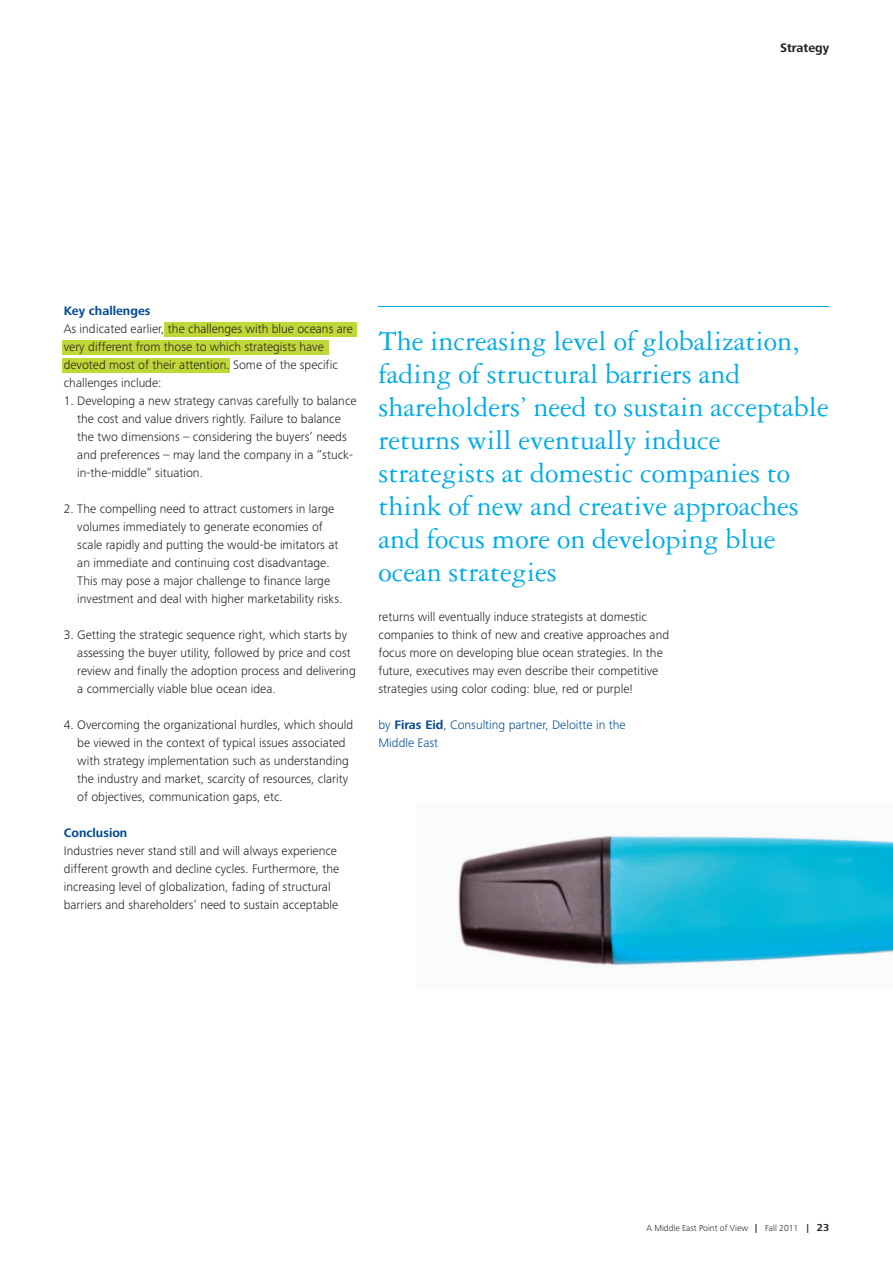
<style>
.page{position:relative;width:893px;height:1263px;background:#fff}
.page>*{position:absolute;margin:0;border:0;box-sizing:border-box;transform-origin:0 0}
.t1{font:30px/33px "Garamond 3 LT Std";color:#00abe7}
.t2{font:300 12.75px/18px "Frutiger Next Pro";color:#231f20}
.t3{font:300 12.75px/18px "Frutiger Next Pro";color:#014a94}
.t4{font:700 12.75px "Frutiger Next Pro";color:#014a94}
.t5{font:700 12.75px "Frutiger Next Pro";color:#231f20}
.t6{font:300 9px "Frutiger Next Pro";color:#231f20}
.s1{font-weight:700}
.s2{font-weight:700;font-size:10.5px}
</style>
<div class="page">
<div style="left:62px;top:340px;width:267px;height:15px;background:#c0d738"></div>
<div style="left:165px;top:322px;width:192px;height:14px;background:#c0d738"></div>
<div style="left:62px;top:359px;width:168px;height:14px;background:#c0d738"></div>
<hr style="left:378px;top:306px;width:451px;height:1px;background:#00abe7">
<img style="left:457px;top:835px;width:436px;height:131px">
<p class="t5" style="left:780px;top:43px;width:50px">Strategy</p>
<p class="t4" style="left:64px;top:307px;width:88px">Key challenges</p>
<p class="t2" style="left:64px;top:321px;width:291px">As indicated earlier, the challenges with blue oceans are very different from those to which strategists have devoted most of their attention. Some of the specific challenges include:</p>
<p class="t2" style="left:77px;top:393px;width:281px;text-indent:-13px">1. Developing a new strategy canvas carefully to balance the cost and value drivers rightly. Failure to balance the two dimensions – considering the buyers’ needs and preferences – may land the company in a “stuck&shy;in-the-middle” situation.</p>
<p class="t2" style="left:77px;top:501px;width:267px;text-indent:-13px">2. The compelling need to attract customers in large volumes immediately to generate economies of scale rapidly and putting the would-be imitators at an immediate and continuing cost disadvantage.<br>This may pose a major challenge to finance large investment and deal with higher marketability risks.</p>
<p class="t2" style="left:77px;top:627px;width:280px;text-indent:-14px">3. Getting the strategic sequence right, which starts by assessing the buyer utility, followed by price and cost review and finally the adoption process and delivering a commercially viable blue ocean idea.</p>
<p class="t2" style="left:77px;top:717px;width:277px;text-indent:-13px">4. Overcoming the organizational hurdles, which should be viewed in the context of typical issues associated with strategy implementation such as understanding the industry and market, scarcity of resources, clarity of objectives, communication gaps, etc.</p>
<p class="t4" style="left:64px;top:829px;width:65px">Conclusion</p>
<p class="t2" style="left:64px;top:843px;width:277px">Industries never stand still and will always experience different growth and decline cycles. Furthermore, the increasing level of globalization, fading of structural barriers and shareholders’ need to sustain acceptable</p>
<p class="t1" style="left:378px;top:327px;width:452px">The increasing level of globalization, fading of structural barriers and shareholders’ need to sustain acceptable returns will eventually induce strategists at domestic companies to think of new and creative approaches and focus more on developing blue ocean strategies</p>
<p class="t2" style="left:378px;top:609px;width:292px">returns will eventually induce strategists at domestic companies to think of new and creative approaches and focus more on developing blue ocean strategies. In the future, executives may even describe their competitive strategies using color coding: blue, red or purple!</p>
<p class="t3" style="left:378px;top:717px;width:249px">by <span class="s1">Firas Eid</span>, Consulting partner, Deloitte in the<br>Middle East</p>
<p class="t6" style="left:646px;top:1225px;width:184px">A Middle East Point of View <span class="s1">|</span> Fall 2011 <span class="s1">|</span> <span class="s2">23</span></p>
</div>
